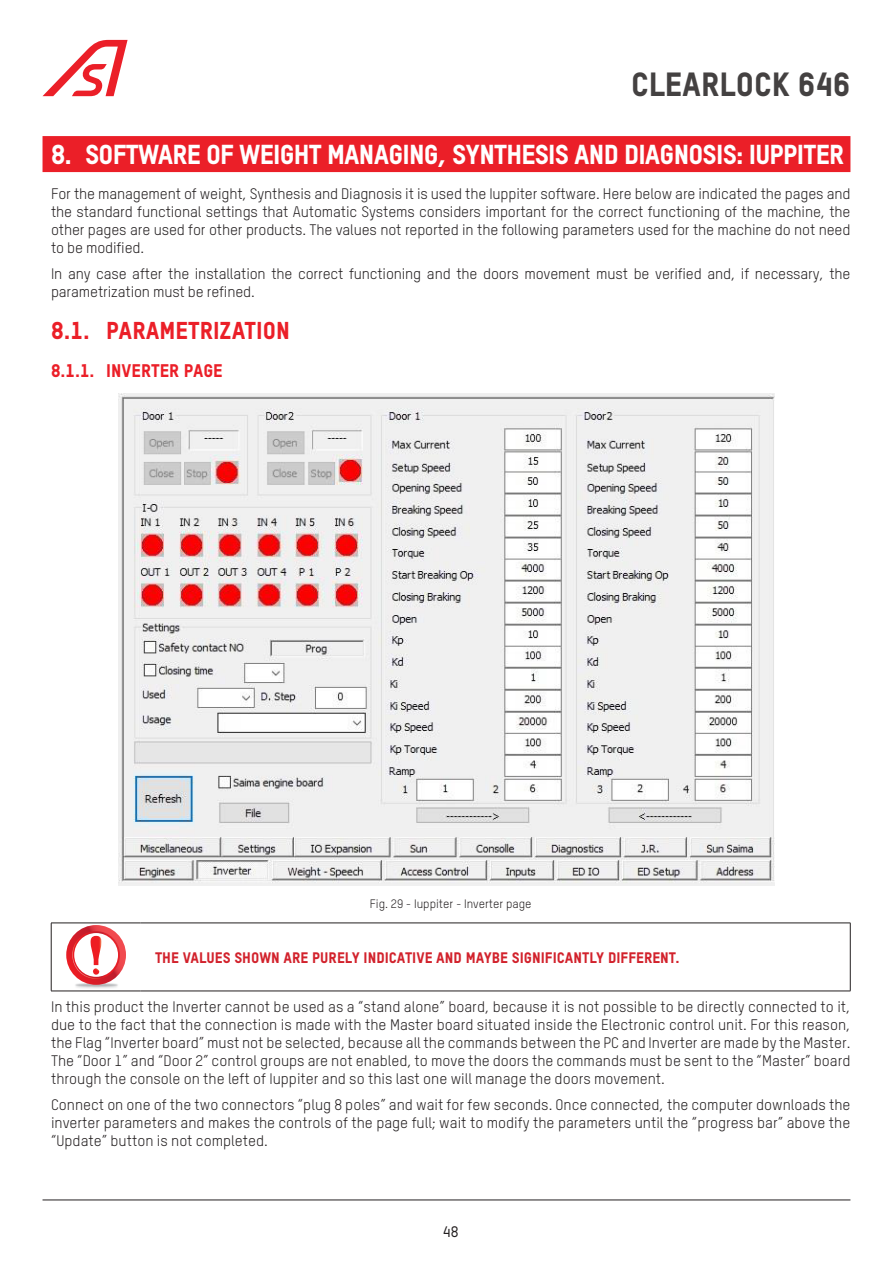
<style>
.page{position:relative;width:893px;height:1263px;background:#fff}
.page>*{position:absolute;margin:0;border:0;box-sizing:border-box;transform-origin:0 0}
.t1{font:33px "Oxfam TSTARPRO Headline";color:#444141}
.t2{font:27px "Oxfam TSTARPRO Headline";letter-spacing:-.03em;color:#fff}
.t3{font:24px "Oxfam TSTARPRO Headline";color:#eb1f28}
.t4{font:18px "Oxfam TSTARPRO Headline";color:#eb1f28}
.BODY{font:15px/18px "Oxfam TSTARPRO";letter-spacing:-.01em;color:#231f20;text-align:justify}
.WARNING{font:15px "Oxfam TSTARPRO Headline";color:#d2222c}
.t5{font:500 15px "Oxfam TSTARPRO";color:#231f20}
.t6{font:12px "Oxfam TSTARPRO";color:#231f20}
</style>
<div class="page">
<div style="left:43px;top:136px;width:807px;height:36px;background:#eb1f28"></div>
<img style="left:118px;top:393px;width:657px;height:492px">
<hr style="left:51px;top:923px;width:90px;height:1px;background:#231f20">
<hr style="left:51px;top:923px;width:1px;height:68px;background:#231f20">
<hr style="left:141px;top:923px;width:709px;height:1px;background:#231f20">
<hr style="left:850px;top:923px;width:1px;height:68px;background:#231f20">
<hr style="left:51px;top:991px;width:90px;height:1px;background:#231f20">
<hr style="left:141px;top:991px;width:709px;height:1px;background:#231f20">
<img style="left:67px;top:961px;width:59px;height:28px">
<svg style="left:66px;top:925px;width:60px;height:60px"></svg>
<svg style="left:72px;top:931px;width:48px;height:48px"></svg>
<svg style="left:73px;top:932px;width:46px;height:46px"></svg>
<div style="left:74px;top:933px;width:44px;height:44px;background:#fff;border-radius:50%"></div>
<svg style="left:91px;top:936px;width:11px;height:39px"></svg>
<svg style="left:43px;top:40px;width:85px;height:56px"></svg>
<hr style="left:43px;top:1199px;width:807px;height:1px;background:#231f20">
<h1 class="t1" style="left:631px;top:64px;width:221px">CLEARLOCK 646</h1>
<p class="t2" style="left:51px;top:137px;width:795px">8. SOFTWARE OF WEIGHT MANAGING, SYNTHESIS AND DIAGNOSIS: IUPPITER</p>
<p class="BODY" style="left:51px;top:184px;width:801px">For the management of weight, Synthesis and Diagnosis it is used the Iuppiter software. Here below are indicated the pages and the standard functional settings that Automatic Systems considers important for the correct functioning of the machine, the other pages are used for other products. The values not reported in the following parameters used for the machine do not need to be modified.</p>
<p class="BODY" style="left:51px;top:265px;width:801px">In any case after the installation the correct functioning and the doors movement must be verified and, if necessary, the parametrization must be refined.</p>
<p class="t3" style="left:51px;top:315px;width:240px">8.1. PARAMETRIZATION</p>
<p class="t4" style="left:51px;top:360px;width:173px">8.1.1. INVERTER PAGE</p>
<p class="t6" style="left:370px;top:897px;width:163px">Fig. 29 - Iuppiter - Inverter page</p>
<p class="WARNING" style="left:155px;top:948px;width:526px">THE VALUES SHOWN ARE PURELY INDICATIVE AND MAYBE SIGNIFICANTLY DIFFERENT.</p>
<p class="BODY" style="left:51px;top:997px;width:801px">In this product the Inverter cannot be used as a “stand alone” board, because it is not possible to be directly connected to it, due to the fact that the connection is made with the Master board situated inside the Electronic control unit. For this reason, the Flag “Inverter board” must not be selected, because all the commands between the PC and Inverter are made by the Master.<br>The “Door 1” and “Door 2” control groups are not enabled, to move the doors the commands must be sent to the “Master” board through the console on the left of Iuppiter and so this last one will manage the doors movement.</p>
<p class="BODY" style="left:51px;top:1096px;width:801px">Connect on one of the two connectors “plug 8 poles” and wait for few seconds. Once connected, the computer downloads the inverter parameters and makes the controls of the page full; wait to modify the parameters until the “progress bar” above the “Update” button is not completed.</p>
<p class="t5" style="left:443px;top:1222px;width:17px">48</p>
</div>
